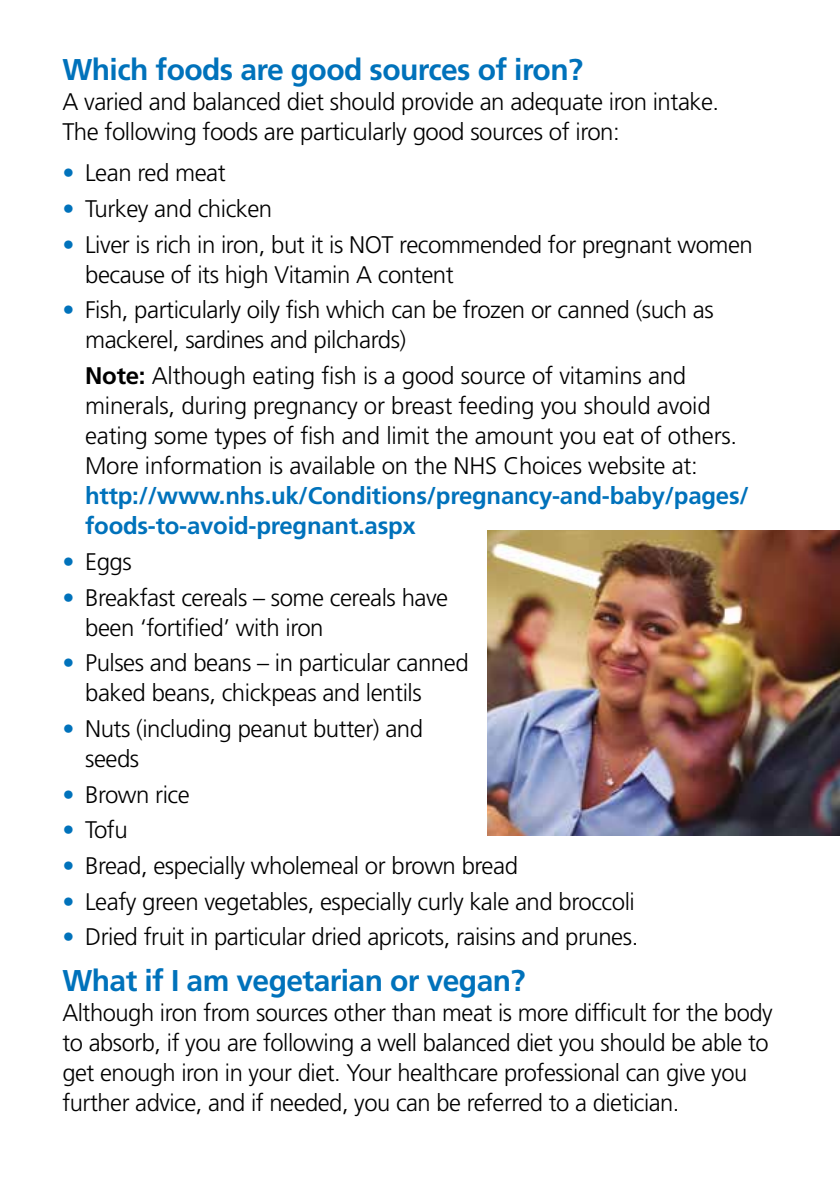
<style>
.page{position:relative;width:840px;height:1191px;background:#fff}
.page>*{position:absolute;margin:0;border:0;box-sizing:border-box;transform-origin:0 0}
.t1{font:700 30px "Frutiger";letter-spacing:-.02em;color:#0072bb}
.t2{font:300 24px/30px "Frutiger";letter-spacing:-.02em;color:#000}
.t3{font:700 24px/30px "Frutiger";letter-spacing:-.01em;color:#0072bb}
.s1{font-weight:700;color:#0072bb}
.s2{font-weight:700}
</style>
<div class="page">
<img style="left:487px;top:530px;width:352px;height:305px">
<p class="t1" style="left:62px;top:52px;width:522px">Which foods are good sources of iron?</p>
<p class="t2" style="left:62px;top:87px;width:658px">A varied and balanced diet should provide an adequate iron intake.<br>The following foods are particularly good sources of iron:</p>
<p class="t2" style="left:62px;top:158px;width:165px"><span class="s1">•</span> Lean red meat</p>
<p class="t2" style="left:62px;top:194px;width:211px"><span class="s1">•</span> Turkey and chicken</p>
<p class="t2" style="left:85px;top:229px;width:669px;text-indent:-23px"><span class="s1">•</span> Liver is rich in iron, but it is NOT recommended for pregnant women because of its high Vitamin A content</p>
<p class="t2" style="left:85px;top:295px;width:629px;text-indent:-23px"><span class="s1">•</span> Fish, particularly oily fish which can be frozen or canned (such as mackerel, sardines and pilchards)</p>
<p class="t2" style="left:85px;top:361px;width:653px"><span class="s2">Note:</span> Although eating fish is a good source of vitamins and minerals, during pregnancy or breast feeding you should avoid eating some types of fish and limit the amount you eat of others.<br>More information is available on the NHS Choices website at:</p>
<p class="t3" style="left:85px;top:480px;width:664px">http://www.nhs.uk/Conditions/pregnancy-and-baby/pages/ foods-to-avoid-pregnant.aspx</p>
<p class="t2" style="left:62px;top:546px;width:71px"><span class="s1">•</span> Eggs</p>
<p class="t2" style="left:85px;top:582px;width:364px;text-indent:-23px"><span class="s1">•</span> Breakfast cereals – some cereals have been ‘fortified’ with iron</p>
<p class="t2" style="left:85px;top:648px;width:385px;text-indent:-23px"><span class="s1">•</span> Pulses and beans – in particular canned baked beans, chickpeas and lentils</p>
<p class="t2" style="left:85px;top:713px;width:339px;text-indent:-23px"><span class="s1">•</span> Nuts (including peanut butter) and seeds</p>
<p class="t2" style="left:62px;top:779px;width:129px"><span class="s1">•</span> Brown rice</p>
<p class="t2" style="left:62px;top:815px;width:67px"><span class="s1">•</span> Tofu</p>
<p class="t2" style="left:62px;top:850px;width:457px"><span class="s1">•</span> Bread, especially wholemeal or brown bread</p>
<p class="t2" style="left:62px;top:886px;width:573px"><span class="s1">•</span> Leafy green vegetables, especially curly kale and broccoli</p>
<p class="t2" style="left:62px;top:922px;width:577px"><span class="s1">•</span> Dried fruit in particular dried apricots, raisins and prunes.</p>
<p class="t1" style="left:62px;top:962px;width:464px">What if I am vegetarian or vegan?</p>
<p class="t2" style="left:62px;top:997px;width:711px">Although iron from sources other than meat is more difficult for the body to absorb, if you are following a well balanced diet you should be able to get enough iron in your diet. Your healthcare professional can give you further advice, and if needed, you can be referred to a dietician.</p>
</div>
